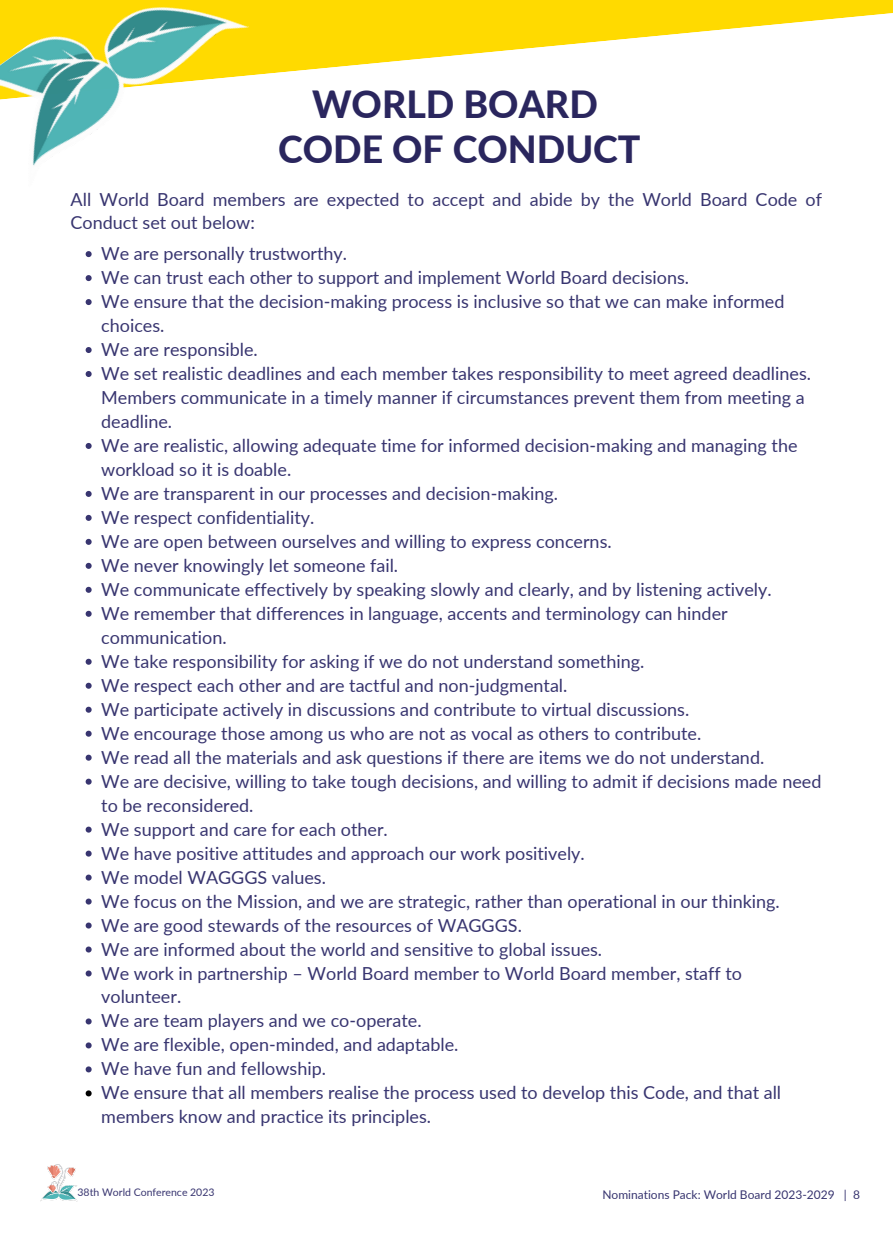
<style>
.page{position:relative;width:893px;height:1233px;background:#fff}
.page>*{position:absolute;margin:0;border:0;box-sizing:border-box;transform-origin:0 0}
.t1{font:800 37.5px/45px "Lato";color:#2a265e;text-align:center}
.t2{font:18px/24px "Lato";color:#383570}
.t3{font:12px "Lato";color:#383570}
.t4{font:10.5px "Lato";color:#383570}
</style>
<div class="page">
<svg style="left:86px;top:251px;width:6px;height:6px"></svg>
<svg style="left:86px;top:275px;width:6px;height:6px"></svg>
<svg style="left:86px;top:299px;width:6px;height:6px"></svg>
<svg style="left:86px;top:347px;width:6px;height:6px"></svg>
<svg style="left:86px;top:371px;width:6px;height:6px"></svg>
<svg style="left:86px;top:443px;width:6px;height:6px"></svg>
<svg style="left:86px;top:491px;width:6px;height:6px"></svg>
<svg style="left:86px;top:515px;width:6px;height:6px"></svg>
<svg style="left:86px;top:539px;width:6px;height:6px"></svg>
<svg style="left:86px;top:563px;width:6px;height:6px"></svg>
<svg style="left:86px;top:587px;width:6px;height:6px"></svg>
<svg style="left:86px;top:611px;width:6px;height:6px"></svg>
<svg style="left:86px;top:659px;width:6px;height:6px"></svg>
<svg style="left:86px;top:683px;width:6px;height:6px"></svg>
<svg style="left:86px;top:707px;width:6px;height:6px"></svg>
<svg style="left:86px;top:731px;width:6px;height:6px"></svg>
<svg style="left:86px;top:755px;width:6px;height:6px"></svg>
<svg style="left:86px;top:779px;width:6px;height:6px"></svg>
<svg style="left:86px;top:827px;width:6px;height:6px"></svg>
<svg style="left:86px;top:851px;width:6px;height:6px"></svg>
<svg style="left:86px;top:875px;width:6px;height:6px"></svg>
<svg style="left:86px;top:899px;width:6px;height:6px"></svg>
<svg style="left:86px;top:923px;width:6px;height:6px"></svg>
<svg style="left:86px;top:947px;width:6px;height:6px"></svg>
<svg style="left:86px;top:971px;width:6px;height:6px"></svg>
<svg style="left:86px;top:1018px;width:6px;height:6px"></svg>
<svg style="left:86px;top:1042px;width:6px;height:6px"></svg>
<svg style="left:86px;top:1066px;width:6px;height:6px"></svg>
<svg style="left:86px;top:1090px;width:6px;height:6px"></svg>
<img style="left:41px;top:1164px;width:36px;height:37px">
<svg style="left:251px;top:0;width:641px;height:76px;fill:#ffda00"></svg>
<img style="left:0;top:0;width:251px;height:166px">
<h1 class="t1" style="left:278px;top:81px;width:364px">WORLD BOARD<br>CODE OF CONDUCT</h1>
<p class="t2" style="left:71px;top:187px;width:752px;line-height:23px">All World Board members are expected to accept and abide by the World Board Code of<br>Conduct set out below:</p>
<p class="t2" style="left:101px;top:241px;width:721px">We are personally trustworthy.<br>We can trust each other to support and implement World Board decisions.<br>We ensure that the decision-making process is inclusive so that we can make informed choices.<br>We are responsible.<br>We set realistic deadlines and each member takes responsibility to meet agreed deadlines.<br>Members communicate in a timely manner if circumstances prevent them from meeting a deadline.<br>We are realistic, allowing adequate time for informed decision-making and managing the workload so it is doable.<br>We are transparent in our processes and decision-making.<br>We respect confidentiality.<br>We are open between ourselves and willing to express concerns.<br>We never knowingly let someone fail.<br>We communicate effectively by speaking slowly and clearly, and by listening actively.<br>We remember that differences in language, accents and terminology can hinder communication.<br>We take responsibility for asking if we do not understand something.<br>We respect each other and are tactful and non-judgmental.<br>We participate actively in discussions and contribute to virtual discussions.<br>We encourage those among us who are not as vocal as others to contribute.<br>We read all the materials and ask questions if there are items we do not understand.<br>We are decisive, willing to take tough decisions, and willing to admit if decisions made need to be reconsidered.<br>We support and care for each other.<br>We have positive attitudes and approach our work positively.<br>We model WAGGGS values.<br>We focus on the Mission, and we are strategic, rather than operational in our thinking.<br>We are good stewards of the resources of WAGGGS.<br>We are informed about the world and sensitive to global issues.<br>We work in partnership – World Board member to World Board member, staff to volunteer.<br>We are team players and we co-operate.<br>We are flexible, open-minded, and adaptable.<br>We have fun and fellowship.<br>We ensure that all members realise the process used to develop this Code, and that all members know and practice its principles.</p>
<p class="t4" style="left:78px;top:1186px;width:138px">38th World Conference 2023</p>
<p class="t3" style="left:602px;top:1187px;width:259px">Nominations Pack: World Board 2023-2029 | 8</p>
</div>
